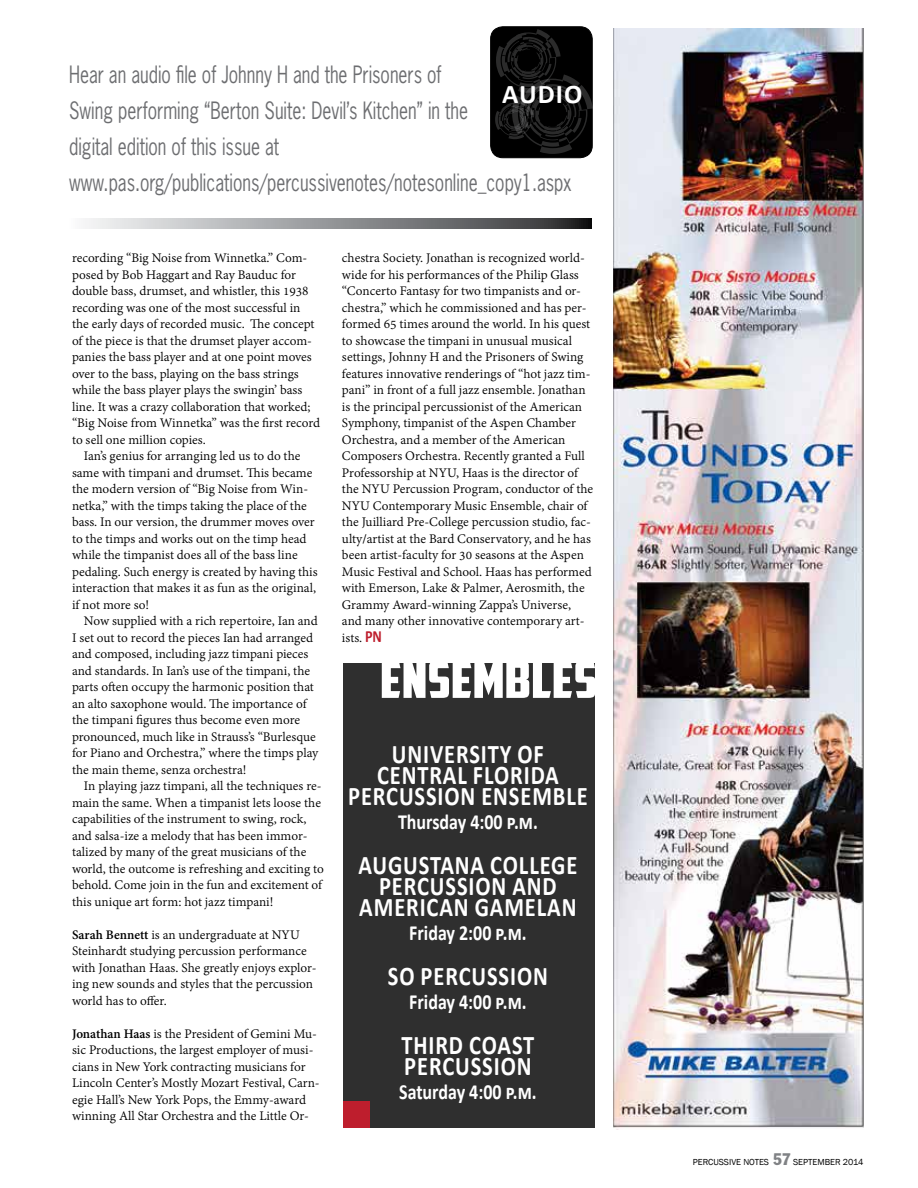
<style>
.page{position:relative;width:918px;height:1188px;background:#fff}
.page>*{position:absolute;margin:0;border:0;box-sizing:border-box;transform-origin:0 0}
.t1{font:50.4px "American Captain";color:#fff;scale:1.21 1}
.t2{font:700 27px/21px "Calibri";letter-spacing:.04em;color:#fff;text-align:center;scale:.83 1}
.t3{font:700 27px "Calibri";letter-spacing:.04em;color:#fff}
.t4{font:22.5px/36px "News Gothic";color:#6d6e71;scale:.78 1}
.t5{font:700 21.6px "Calibri";color:#fff;scale:.83 1}
.t6{font:14.25px/16.5px "Adobe Devanagari";color:#000}
.t7{font:9px "Franklin Gothic";color:#000}
.s1{font-weight:700}
.s2{font-family:"Calibri";font-weight:700;font-size:17.1px;color:#be1e2d}
.s3{font-stretch:condensed;font-size:16.5px;color:#808285}
</style>
<div class="page">
<img style="left:613px;top:28px;width:251px;height:1102px">
<div style="left:343px;top:663px;width:252px;height:464px;background:#2f2f2f"></div>
<div style="left:343px;top:1101px;width:27px;height:27px;background:#be1e2d"></div>
<svg style="left:85px;top:218px;width:506px;height:11px;background:#8f9193"></svg>
<div style="left:491px;top:27px;width:101px;height:131px;background:#000;border-radius:12px"></div>
<div style="left:490px;top:26px;width:103px;height:132px;border:1px solid #000;border-radius:12px"></div>
<svg style="left:495px;top:29px;width:98px;height:125px"></svg>
<h3 class="t4" style="left:69px;top:57px;width:646px">Hear an audio file of Johnny H and the Prisoners of<br>Swing performing “Berton Suite: Devil’s Kitchen” in the<br>digital edition of this issue at www.pas.org/publications/percussivenotes/notesonline_copy1.aspx</h3>
<h2 class="t3" style="left:502px;top:77px;width:82px">AUDIO</h2>
<p class="t6" style="left:72px;top:251px;width:250px">recording “Big Noise from Winnetka.” Com&shy;posed by Bob Haggart and Ray Bauduc for double bass, drumset, and whistler, this 1938 recording was one of the most successful in the early days of recorded music. The concept of the piece is that the drumset player accom&shy;panies the bass player and at one point moves over to the bass, playing on the bass strings while the bass player plays the swingin’ bass line. It was a crazy collaboration that worked; “Big Noise from Winnetka” was the first record to sell one million copies.</p>
<p class="t6" style="left:72px;top:449px;width:247px;text-indent:12px">Ian’s genius for arranging led us to do the same with timpani and drumset. This became the modern version of “Big Noise from Win&shy;netka,” with the timps taking the place of the bass. In our version, the drummer moves over to the timps and works out on the timp head while the timpanist does all of the bass line pedaling. Such energy is created by having this interaction that makes it as fun as the original, if not more so!</p>
<p class="t6" style="left:72px;top:614px;width:248px;text-indent:12px">Now supplied with a rich repertoire, Ian and I set out to record the pieces Ian had arranged and composed, including jazz timpani pieces and standards. In Ian’s use of the timpani, the parts often occupy the harmonic position that an alto saxophone would. The importance of the timpani figures thus become even more pronounced, much like in Strauss’s “Burlesque for Piano and Orchestra,” where the timps play the main theme, senza orchestra!</p>
<p class="t6" style="left:72px;top:779px;width:254px;text-indent:12px">In playing jazz timpani, all the techniques re&shy;main the same. When a timpanist lets loose the capabilities of the instrument to swing, rock, and salsa-ize a melody that has been immor&shy;talized by many of the great musicians of the world, the outcome is refreshing and exciting to behold. Come join in the fun and excitement of this unique art form: hot jazz timpani!</p>
<p class="t6" style="left:72px;top:928px;width:246px"><span class="s1">Sarah Bennett</span> is an undergraduate at NYU Steinhardt studying percussion performance with Jonathan Haas. She greatly enjoys explor&shy;ing new sounds and styles that the percussion world has to offer.</p>
<p class="t6" style="left:72px;top:1027px;width:249px"><span class="s1">Jonathan Haas</span> is the President of Gemini Mu&shy;sic Productions, the largest employer of musi&shy;cians in New York contracting musicians for Lincoln Center’s Mostly Mozart Festival, Carn&shy;egie Hall’s New York Pops, the Emmy-award winning All Star Orchestra and the Little Or-</p>
<p class="t6" style="left:342px;top:251px;width:253px">chestra Society. Jonathan is recognized world&shy;wide for his performances of the Philip Glass “Concerto Fantasy for two timpanists and or&shy;chestra,” which he commissioned and has per&shy;formed 65 times around the world. In his quest to showcase the timpani in unusual musical settings, Johnny H and the Prisoners of Swing features innovative renderings of “hot jazz tim&shy;pani” in front of a full jazz ensemble. Jonathan is the principal percussionist of the American Symphony, timpanist of the Aspen Chamber Orchestra, and a member of the American Composers Orchestra. Recently granted a Full Professorship at NYU, Haas is the director of the NYU Percussion Program, conductor of the NYU Contemporary Music Ensemble, chair of the Juilliard Pre-College percussion studio, fac&shy;ulty/artist at the Bard Conservatory, and he has been artist-faculty for 30 seasons at the Aspen Music Festival and School. Haas has performed with Emerson, Lake &amp; Palmer, Aerosmith, the Grammy Award-winning Zappa’s Universe, and many other innovative contemporary art&shy;ists. <span class="s2">PN</span></p>
<h1 class="t1" style="left:380px;top:649px;width:181px">ENSEMBLES</h1>
<h2 class="t2" style="left:348px;top:742px;width:290px">UNIVERSITY OF<br>CENTRAL FLORIDA<br>PERCUSSION ENSEMBLE</h2>
<h3 class="t5" style="left:398px;top:808px;width:170px">Thursday 4:00 p.m.</h3>
<h2 class="t2" style="left:358px;top:853px;width:265px">AUGUSTANA COLLEGE<br>PERCUSSION AND<br>AMERICAN GAMELAN</h2>
<h3 class="t5" style="left:409px;top:919px;width:143px">Friday 2:00 p.m.</h3>
<h2 class="t2" style="left:388px;top:964px;width:194px">SO PERCUSSION</h2>
<h3 class="t5" style="left:409px;top:988px;width:143px">Friday 4:00 p.m.</h3>
<h2 class="t2" style="left:401px;top:1033px;width:162px;text-align:left">THIRD COAST<br>PERCUSSION</h2>
<h3 class="t5" style="left:399px;top:1078px;width:167px">Saturday 4:00 p.m.</h3>
<p class="t7" style="left:693px;top:1156px;width:172px">PERCUSSIVE NOTES <span class="s3">57</span> SEPTEMBER 2014</p>
</div>
